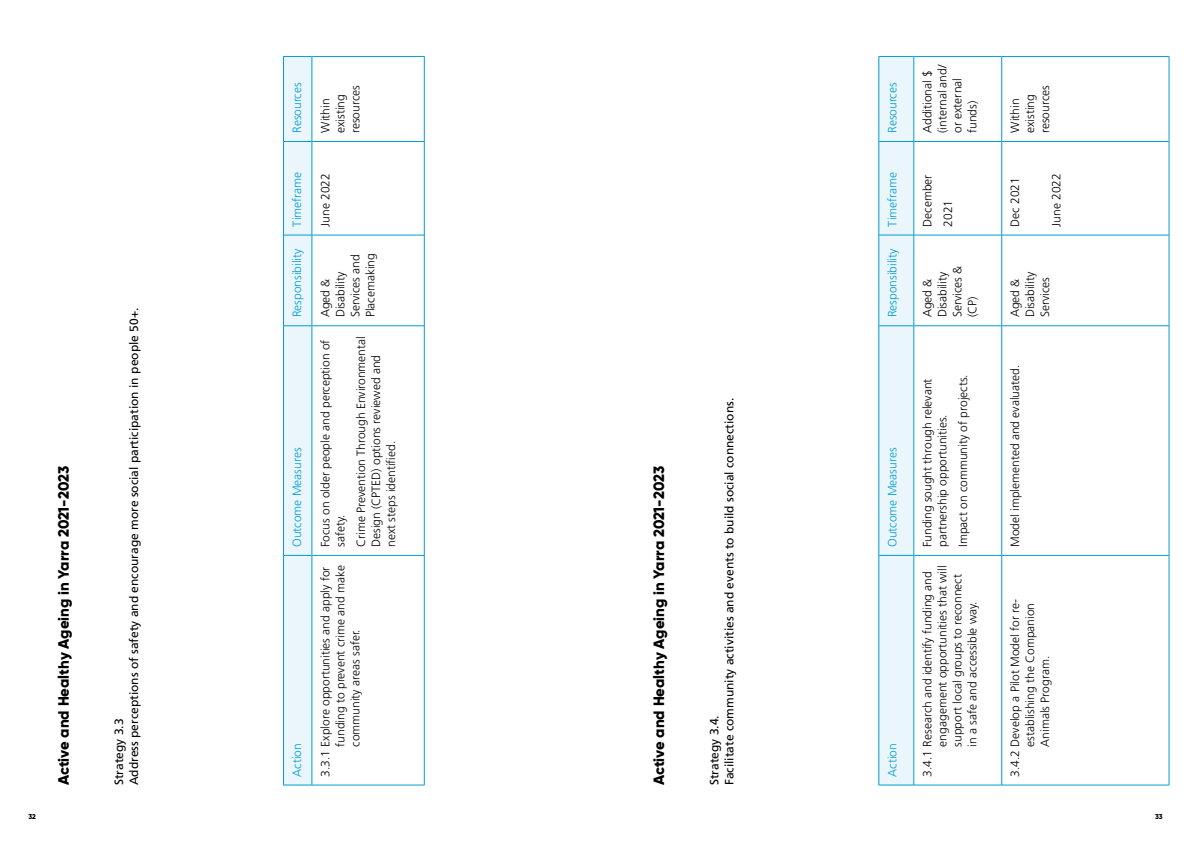
<style>
.page{position:relative;width:1191px;height:842px;background:#fff}
.page>*{position:absolute;margin:0;border:0;box-sizing:border-box;transform-origin:0 0}
.t1{font:800 15px "Gilroy";letter-spacing:-.005em;color:#000}
.t2{font:300 12px/15px "Frutiger LT Std";color:#000}
.t3{font:12px/15px "Frutiger LT Std";color:#000}
.t4{font:300 12px "Frutiger LT Std";color:#009dd3}
.t5{font:800 7px "Gilroy";color:#000}
</style>
<div class="page">
<div style="left:879px;top:57px;width:34px;height:728px;background:#eaf6fc"></div>
<hr style="left:914px;top:785px;width:87px;height:1px;background:#009dd3">
<hr style="left:914px;top:555px;width:87px;height:1px;background:#009dd3">
<hr style="left:914px;top:325px;width:87px;height:1px;background:#009dd3">
<hr style="left:914px;top:235px;width:87px;height:1px;background:#009dd3">
<hr style="left:914px;top:141px;width:87px;height:1px;background:#009dd3">
<hr style="left:914px;top:56px;width:87px;height:1px;background:#009dd3">
<hr style="left:1001px;top:555px;width:1px;height:230px;background:#009dd3">
<hr style="left:1002px;top:785px;width:166px;height:1px;background:#009dd3">
<hr style="left:1001px;top:326px;width:1px;height:229px;background:#009dd3">
<hr style="left:1002px;top:555px;width:166px;height:1px;background:#009dd3">
<hr style="left:1001px;top:235px;width:1px;height:91px;background:#009dd3">
<hr style="left:1002px;top:325px;width:166px;height:1px;background:#009dd3">
<hr style="left:1001px;top:141px;width:1px;height:94px;background:#009dd3">
<hr style="left:1002px;top:235px;width:166px;height:1px;background:#009dd3">
<hr style="left:1001px;top:56px;width:1px;height:85px;background:#009dd3">
<hr style="left:1002px;top:141px;width:166px;height:1px;background:#009dd3">
<hr style="left:1002px;top:56px;width:166px;height:1px;background:#009dd3">
<hr style="left:1168px;top:555px;width:1px;height:230px;background:#009dd3">
<hr style="left:1168px;top:326px;width:1px;height:229px;background:#009dd3">
<hr style="left:1168px;top:235px;width:1px;height:91px;background:#009dd3">
<hr style="left:1168px;top:141px;width:1px;height:94px;background:#009dd3">
<hr style="left:1168px;top:56px;width:1px;height:85px;background:#009dd3">
<hr style="left:878px;top:555px;width:1px;height:230px;background:#009dd3">
<hr style="left:879px;top:785px;width:34px;height:1px;background:#009dd3">
<hr style="left:878px;top:326px;width:1px;height:229px;background:#009dd3">
<hr style="left:879px;top:555px;width:34px;height:1px;background:#009dd3">
<hr style="left:878px;top:235px;width:1px;height:91px;background:#009dd3">
<hr style="left:879px;top:325px;width:34px;height:1px;background:#009dd3">
<hr style="left:878px;top:141px;width:1px;height:94px;background:#009dd3">
<hr style="left:879px;top:235px;width:34px;height:1px;background:#009dd3">
<hr style="left:878px;top:56px;width:1px;height:85px;background:#009dd3">
<hr style="left:879px;top:141px;width:34px;height:1px;background:#009dd3">
<hr style="left:879px;top:56px;width:34px;height:1px;background:#009dd3">
<hr style="left:913px;top:555px;width:1px;height:230px;background:#009dd3">
<hr style="left:913px;top:326px;width:1px;height:229px;background:#009dd3">
<hr style="left:913px;top:235px;width:1px;height:91px;background:#009dd3">
<hr style="left:913px;top:141px;width:1px;height:94px;background:#009dd3">
<hr style="left:913px;top:56px;width:1px;height:85px;background:#009dd3">
<hr style="left:312px;top:785px;width:112px;height:1px;background:#009dd3">
<hr style="left:312px;top:555px;width:112px;height:1px;background:#009dd3">
<hr style="left:312px;top:325px;width:112px;height:1px;background:#009dd3">
<hr style="left:312px;top:235px;width:112px;height:1px;background:#009dd3">
<hr style="left:312px;top:141px;width:112px;height:1px;background:#009dd3">
<hr style="left:312px;top:56px;width:112px;height:1px;background:#009dd3">
<hr style="left:424px;top:555px;width:1px;height:230px;background:#009dd3">
<hr style="left:424px;top:326px;width:1px;height:229px;background:#009dd3">
<hr style="left:424px;top:235px;width:1px;height:91px;background:#009dd3">
<hr style="left:424px;top:141px;width:1px;height:94px;background:#009dd3">
<hr style="left:424px;top:56px;width:1px;height:85px;background:#009dd3">
<svg style="left:283px;top:56px;width:29px;height:730px;background:#dbf0f9"></svg>
<hr style="left:312px;top:555px;width:1px;height:230px;background:#009dd3">
<hr style="left:312px;top:326px;width:1px;height:229px;background:#009dd3">
<hr style="left:312px;top:235px;width:1px;height:91px;background:#009dd3">
<hr style="left:312px;top:141px;width:1px;height:94px;background:#009dd3">
<hr style="left:312px;top:56px;width:1px;height:85px;background:#009dd3">
<p class="t4" style="left:290px;top:133px;width:52px;rotate:-90deg">Resources</p>
<p class="t4" style="left:290px;top:227px;width:56px;rotate:-90deg">Timeframe</p>
<p class="t2" style="left:318px;top:133px;width:49px;rotate:-90deg">Within existing resources</p>
<p class="t2" style="left:318px;top:227px;width:55px;rotate:-90deg">June 2022</p>
<p class="t4" style="left:290px;top:317px;width:70px;rotate:-90deg">Responsibility</p>
<p class="t2" style="left:318px;top:317px;width:65px;rotate:-90deg">Aged &amp;<br>Disability<br>Services and<br>Placemaking</p>
<p class="t3" style="left:111px;top:785px;width:479px;rotate:-90deg">Strategy 3.3<br>Address perceptions of safety and encourage more social participation in people 50+.</p>
<p class="t2" style="left:318px;top:547px;width:209px;rotate:-90deg">Focus on older people and perception of safety.</p>
<p class="t2" style="left:353px;top:547px;width:212px;rotate:-90deg">Crime Prevention Through Environmental<br>Design (CPTED) options reviewed and next steps identified.</p>
<p class="t4" style="left:290px;top:547px;width:101px;rotate:-90deg">Outcome Measures</p>
<p class="t1" style="left:54px;top:785px;width:321px;rotate:-90deg">Active and Healthy Ageing in Yarra 2021-2023</p>
<p class="t1" style="left:649px;top:785px;width:321px;rotate:-90deg">Active and Healthy Ageing in Yarra 2021-2023</p>
<p class="t2" style="left:318px;top:746px;width:183px;text-align:justify;text-indent:-30px;rotate:-90deg">3.3.1 Explore opportunities and apply for funding to prevent crime and make community areas safer.</p>
<p class="t4" style="left:290px;top:776px;width:35px;rotate:-90deg">Action</p>
<p class="t3" style="left:707px;top:785px;width:389px;rotate:-90deg">Strategy 3.4.<br>Facilitate community activities and events to build social connections.</p>
<p class="t4" style="left:885px;top:133px;width:52px;rotate:-90deg">Resources</p>
<p class="t4" style="left:885px;top:227px;width:56px;rotate:-90deg">Timeframe</p>
<p class="t4" style="left:885px;top:317px;width:70px;rotate:-90deg">Responsibility</p>
<p class="t2" style="left:920px;top:133px;width:70px;rotate:-90deg">Additional $ (internal and/ or external funds)</p>
<p class="t2" style="left:917px;top:227px;width:53px;line-height:20.7px;rotate:-90deg">December<br>2021</p>
<p class="t2" style="left:920px;top:317px;width:53px;rotate:-90deg">Aged &amp;<br>Disability<br>Services &amp; (CP)</p>
<p class="t4" style="left:885px;top:547px;width:101px;rotate:-90deg">Outcome Measures</p>
<p class="t4" style="left:885px;top:776px;width:35px;rotate:-90deg">Action</p>
<p class="t2" style="left:920px;top:547px;width:170px;rotate:-90deg">Funding sought through relevant partnership opportunities.</p>
<p class="t2" style="left:955px;top:547px;width:174px;rotate:-90deg">Impact on community of projects.</p>
<p class="t2" style="left:920px;top:746px;width:182px;text-indent:-30px;rotate:-90deg">3.4.1 Research and identify funding and engagement opportunities that will support local groups to reconnect in a safe and accessible way.</p>
<p class="t2" style="left:1007px;top:133px;width:49px;rotate:-90deg">Within existing resources</p>
<p class="t2" style="left:1007px;top:227px;width:51px;rotate:-90deg">Dec 2021</p>
<p class="t2" style="left:1049px;top:227px;width:55px;rotate:-90deg">June 2022</p>
<p class="t2" style="left:1007px;top:317px;width:47px;rotate:-90deg">Aged &amp;<br>Disability<br>Services</p>
<p class="t2" style="left:1007px;top:547px;width:184px;rotate:-90deg">Model implemented and evaluated.</p>
<p class="t2" style="left:1007px;top:746px;width:149px;text-indent:-30px;rotate:-90deg">3.4.2 Develop a Pilot Model for re&shy;establishing the Companion<br>Animals Program.</p>
<p class="t5" style="left:28px;top:812px;width:9px">32</p>
<p class="t5" style="left:1155px;top:812px;width:9px">33</p>
</div>
